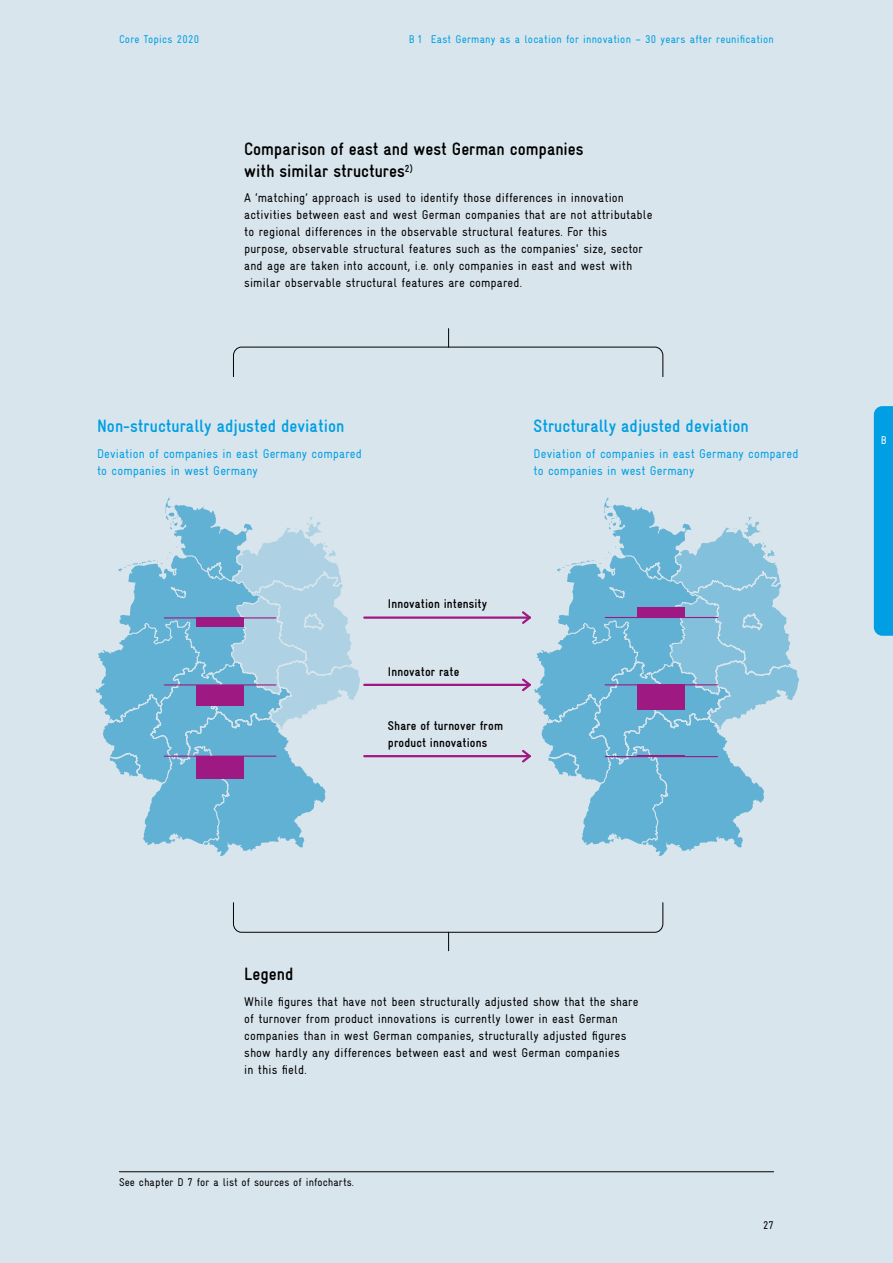
<style>
.page{position:relative;width:893px;height:1263px;background:#d9e5ec}
.page>*{position:absolute;margin:0;border:0;box-sizing:border-box;transform-origin:0 0}
.t1{font:700 condensed 18px/21.3px "Gravur";color:#000}
.t2{font:700 condensed 18px "Gravur";color:#009fe3}
.t3{font:condensed 12.75px/17px "Gravur";letter-spacing:.01em;color:#000}
.t4{font:condensed 12.75px/17px "Gravur";letter-spacing:.01em;color:#009fe3}
.t5{font:700 condensed 12.75px/17px "Gravur";letter-spacing:.01em;color:#000}
.t6{font:condensed 11.25px "Gravur";letter-spacing:.02em;color:#009fe3}
.t7{font:condensed 11.25px "Gravur";letter-spacing:.01em;color:#000}
.t8{font:condensed 11.25px "Gravur";color:#fff}
</style>
<div class="page">
<svg style="left:96px;top:497px;width:264px;height:359px"></svg>
<svg style="left:233px;top:329px;width:431px;height:48px"></svg>
<div style="left:196px;top:685px;width:48px;height:20px;background:#9e1981"></div>
<div style="left:196px;top:617px;width:48px;height:10px;background:#9e1981"></div>
<div style="left:196px;top:756px;width:48px;height:23px;background:#9e1981"></div>
<hr style="left:164px;top:684px;width:112px;height:1px;background:#9e1981">
<hr style="left:164px;top:756px;width:112px;height:1px;background:#9e1981">
<hr style="left:164px;top:617px;width:112px;height:1px;background:#9e1981">
<hr style="left:364px;top:684px;width:166px;height:2px;background:#9e1981">
<hr style="left:364px;top:616px;width:166px;height:3px;background:#9e1981">
<hr style="left:364px;top:755px;width:166px;height:2px;background:#9e1981">
<svg style="left:520px;top:497px;width:279px;height:359px"></svg>
<hr style="left:119px;top:1171px;width:655px;height:1px;background:#000">
<svg style="left:233px;top:902px;width:431px;height:49px"></svg>
<div style="left:874px;top:406px;width:19px;height:230px;background:#009fe3"></div>
<p class="t6" style="left:119px;top:33px;width:82px">Core Topics 2020</p>
<p class="t6" style="left:409px;top:33px;width:367px">B 1 East Germany as a location for innovation – 30 years after reunification</p>
<h1 class="t1" style="left:244px;top:138px;width:341px">Comparison of east and west German companies with similar structures<sup>2)</sup></h1>
<p class="t3" style="left:244px;top:189px;width:410px">A ‘matching’ approach is used to identify those differences in innovation activities between east and west German companies that are not attributable to regional differences in the observable structural features. For this purpose, observable structural features such as the companies' size, sector and age are taken into account, i.e. only companies in east and west with similar observable structural features are compared.</p>
<h1 class="t2" style="left:97px;top:416px;width:249px">Non-structurally adjusted deviation</h1>
<p class="t4" style="left:97px;top:445px;width:266px">Deviation of companies in east Germany compared to companies in west Germany</p>
<h1 class="t2" style="left:534px;top:416px;width:217px">Structurally adjusted deviation</h1>
<p class="t4" style="left:534px;top:445px;width:266px">Deviation of companies in east Germany compared to companies in west Germany</p>
<p class="t5" style="left:388px;top:595px;width:101px">Innovation intensity</p>
<p class="t5" style="left:388px;top:663px;width:73px">Innovator rate</p>
<p class="t5" style="left:388px;top:717px;width:117px">Share of turnover from product innovations</p>
<p class="t8" style="left:881px;top:434px;width:7px">B</p>
<h1 class="t1" style="left:244px;top:963px;width:51px">Legend</h1>
<p class="t3" style="left:244px;top:993px;width:396px">While figures that have not been structurally adjusted show that the share of turnover from product innovations is currently lower in east German companies than in west German companies, structurally adjusted figures show hardly any differences between east and west German companies<br>in this field.</p>
<p class="t7" style="left:119px;top:1176px;width:236px">See chapter D 7 for a list of sources of infocharts.</p>
<p class="t7" style="left:763px;top:1219px;width:12px">27</p>
</div>
